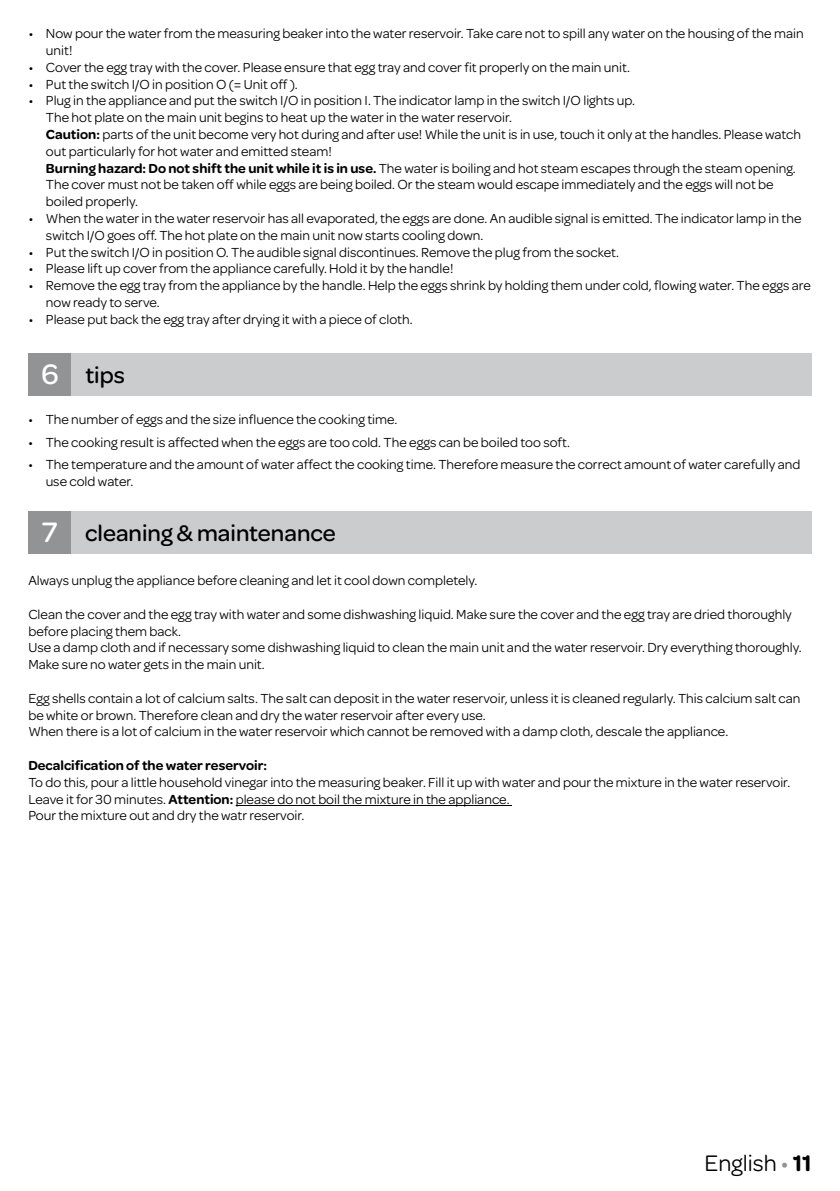
<style>
.page{position:relative;width:840px;height:1191px;background:#fff}
.page>*{position:absolute;margin:0;border:0;box-sizing:border-box;transform-origin:0 0}
.t1{font:500 24px "Omnes";color:#000}
.t2{font:24px "Omnes";color:#000}
.t3{font:14px/16.8px "Omnes";color:#000}
.t4{font:600 14px "Omnes";color:#000}
.s1{font-weight:600}
.s2{font-size:30px;color:#fff}
.s3{color:#929395}
</style>
<div class="page">
<div style="left:57px;top:353px;width:753px;height:43px;background:#cacccd"></div>
<div style="left:29px;top:353px;width:42px;height:43px;background:#929395"></div>
<div style="left:57px;top:511px;width:754px;height:43px;background:#cacccd"></div>
<div style="left:28px;top:511px;width:43px;height:43px;background:#929395"></div>
<hr style="left:235px;top:805px;width:276px;height:1px;background:#000">
<p class="t3" style="left:46px;top:24px;width:758px;text-indent:-17px">• Now pour the water from the measuring beaker into the water reservoir. Take care not to spill any water on the housing of the main unit!</p>
<p class="t3" style="left:29px;top:58px;width:602px">• Cover the egg tray with the cover. Please ensure that egg tray and cover fit properly on the main unit.</p>
<p class="t3" style="left:29px;top:75px;width:270px">• Put the switch I/O in position O (= Unit off ).</p>
<p class="t3" style="left:46px;top:92px;width:756px;text-indent:-17px">• Plug in the appliance and put the switch I/O in position I. The indicator lamp in the switch I/O lights up.<br>The hot plate on the main unit begins to heat up the water in the water reservoir.<br><span class="s1">Caution:</span> parts of the unit become very hot during and after use! While the unit is in use, touch it only at the handles. Please watch out particularly for hot water and emitted steam!<br><span class="s1">Burning hazard: Do not shift the unit while it is in use.</span> The water is boiling and hot steam escapes through the steam opening.<br>The cover must not be taken off while eggs are being boiled. Or the steam would escape immediately and the eggs will not be boiled properly.</p>
<p class="t3" style="left:46px;top:209px;width:756px;text-indent:-17px">• When the water in the water reservoir has all evaporated, the eggs are done. An audible signal is emitted. The indicator lamp in the switch I/O goes off. The hot plate on the main unit now starts cooling down.</p>
<p class="t3" style="left:29px;top:243px;width:591px">• Put the switch I/O in position O. The audible signal discontinues. Remove the plug from the socket.</p>
<p class="t3" style="left:29px;top:260px;width:426px">• Please lift up cover from the appliance carefully. Hold it by the handle!</p>
<p class="t3" style="left:46px;top:276px;width:766px;text-indent:-17px">• Remove the egg tray from the appliance by the handle. Help the eggs shrink by holding them under cold, flowing water. The eggs are now ready to serve.</p>
<p class="t3" style="left:29px;top:310px;width:385px">• Please put back the egg tray after drying it with a piece of cloth.</p>
<h1 class="t1" style="left:41px;top:358px;width:85px"><span class="s2">6</span> tips</h1>
<p class="t3" style="left:29px;top:410px;width:370px">• The number of eggs and the size influence the cooking time.</p>
<p class="t3" style="left:29px;top:433px;width:542px">• The cooking result is affected when the eggs are too cold. The eggs can be boiled too soft.</p>
<p class="t3" style="left:46px;top:455px;width:755px;text-indent:-17px">• The temperature and the amount of water affect the cooking time. Therefore measure the correct amount of water carefully and use cold water.</p>
<h1 class="t1" style="left:42px;top:516px;width:295px"><span class="s2">7</span> cleaning &amp; maintenance</h1>
<p class="t3" style="left:28px;top:571px;width:450px">Always unplug the appliance before cleaning and let it cool down completely.</p>
<p class="t3" style="left:28px;top:605px;width:774px">Clean the cover and the egg tray with water and some dishwashing liquid. Make sure the cover and the egg tray are dried thoroughly before placing them back.<br>Use a damp cloth and if necessary some dishwashing liquid to clean the main unit and the water reservoir. Dry everything thoroughly.<br>Make sure no water gets in the main unit.</p>
<p class="t3" style="left:28px;top:689px;width:773px">Egg shells contain a lot of calcium salts. The salt can deposit in the water reservoir, unless it is cleaned regularly. This calcium salt can be white or brown. Therefore clean and dry the water reservoir after every use.<br>When there is a lot of calcium in the water reservoir which cannot be removed with a damp cloth, descale the appliance.</p>
<p class="t4" style="left:28px;top:755px;width:240px">Decalcification of the water reservoir:</p>
<p class="t3" style="left:28px;top:773px;width:763px">To do this, pour a little household vinegar into the measuring beaker. Fill it up with water and pour the mixture in the water reservoir.<br>Leave it for 30 minutes. <span class="s1">Attention:</span> please do not boil the mixture in the appliance.<br>Pour the mixture out and dry the watr reservoir.</p>
<h1 class="t2" style="left:704px;top:1146px;width:108px">English <span class="s3">•</span> <span class="s1">11</span></h1>
</div>
